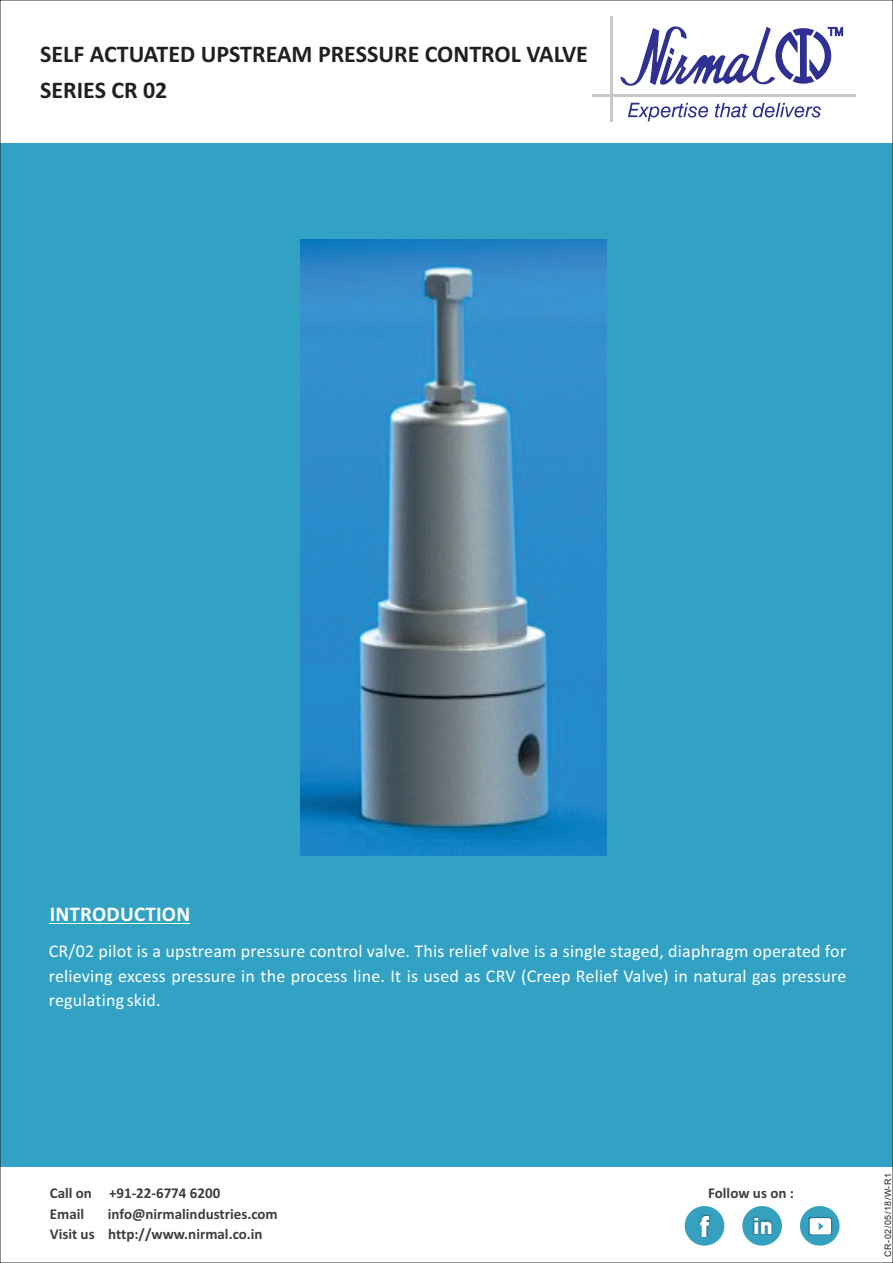
<style>
.page{position:relative;width:893px;height:1263px;background:#31a2c3}
.page>*{position:absolute;margin:0;border:0;box-sizing:border-box;transform-origin:0 0}
.t1{font:900 29.25px "DIN";color:#fff}
.t2{font:700 24px/36px "Calibri";color:#231f20}
.t3{font:900 22.65px "DIN";color:#fff}
.t4{font:700 21px "Calibri";letter-spacing:.01em;color:#fff}
.t5{font:18px/24.2px "Calibri";letter-spacing:.01em;color:#fff;text-align:justify}
.t6{font:700 15px/20.5px "Calibri";color:#3e3e3f}
.t7{font:9px "Arial";letter-spacing:.055em;color:#231f20}
</style>
<div class="page">
<div style="left:0;top:1168px;width:893px;height:95px;background:#fff"></div>
<div style="left:0;top:0;width:893px;height:143px;background:#fff"></div>
<hr style="left:50px;top:922px;width:140px;height:1px;background:#fff">
<div style="left:685px;top:1206px;width:39px;height:39px;background:#35a1bf;border-radius:50%"></div>
<div style="left:699px;top:1214px;width:11px;height:23px;background:#231f20;opacity:.49"></div>
<div style="left:742px;top:1206px;width:40px;height:39px;background:#35a1bf;border-radius:50%"></div>
<div style="left:752px;top:1216px;width:21px;height:19px;background:#231f20;opacity:.49"></div>
<div style="left:800px;top:1206px;width:39px;height:39px;background:#35a1bf;border-radius:50%"></div>
<div style="left:808px;top:1217px;width:24px;height:19px;background:#231f20;opacity:.49"></div>
<div style="left:810px;top:1218px;width:21px;height:16px;background:#fff;border-radius:2px"></div>
<svg style="left:819px;top:1222px;width:4px;height:8px"></svg>
<hr style="left:592px;top:94px;width:264px;height:3px;background:#c7c8ca">
<hr style="left:610px;top:17px;width:3px;height:105px;background:#c7c8ca">
<svg style="left:620px;top:26px;width:223px;height:60px"></svg>
<svg style="left:628px;top:103px;width:193px;height:18px"></svg>
<img style="left:300px;top:240px;width:307px;height:615px">
<h2 class="t2" style="left:40px;top:38px;width:549px">SELF ACTUATED UPSTREAM PRESSURE CONTROL VALVE<br>SERIES CR 02</h2>
<p class="t4" style="left:50px;top:905px;width:142px">INTRODUCTION</p>
<p class="t5" style="left:49px;top:941px;width:799px">CR/02 pilot is a upstream pressure control valve. This relief valve is a single staged, diaphragm operated for relieving excess pressure in the process line. It is used as CRV (Creep Relief Valve) in natural gas pressure regulating skid.</p>
<p class="t6" style="left:50px;top:1184px;width:172px">Call on +91-22-6774 6200<br>Email</p>
<p class="t6" style="left:50px;top:1204px;width:230px;text-indent:58px">info@nirmalindustries.com<br>Visit us http://www.nirmal.co.in</p>
<p class="t6" style="left:708px;top:1184px;width:87px">Follow us on :</p>
<h1 class="t1" style="left:699px;top:1209px;width:12px">f</h1>
<p class="t3" style="left:753px;top:1212px;width:21px">in</p>
<p class="t7" style="left:884px;top:1257px;width:85px;rotate:-90deg">CR-02/05/18/W-R1</p>
</div>
